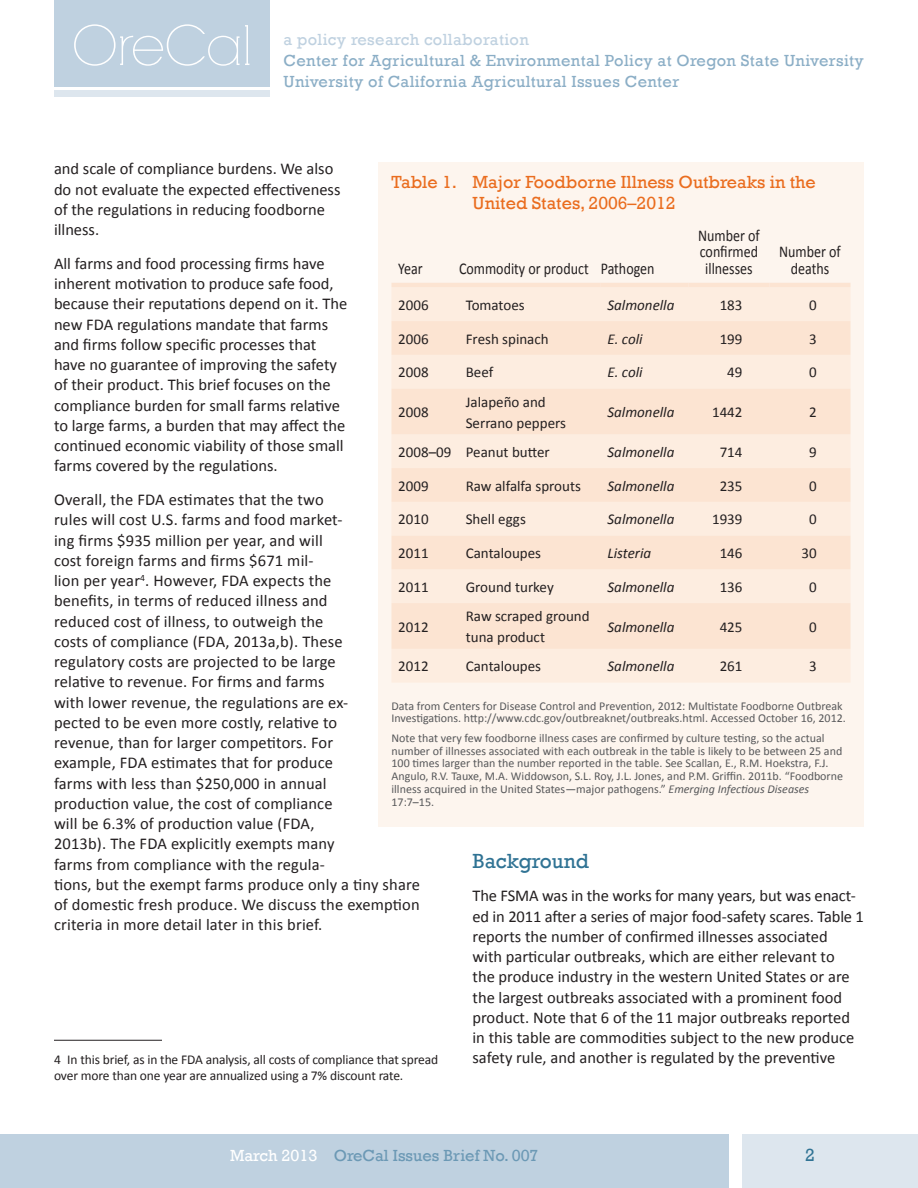
<style>
.page{position:relative;width:918px;height:1188px;background:#fff}
.page>*{position:absolute;margin:0;border:0;box-sizing:border-box;transform-origin:0 0}
.t1{font:54px "RNS Camelia";letter-spacing:-.01em;color:#fff}
.t2{font:21px "Rockwell";color:#307394}
.t3{font:18px/21px "Rockwell";color:#ea6d1f}
.t4{font:18px "Rockwell";color:#307394}
.t5{font:16.5px/20.2px "Calibri";color:#231f20}
.t6{font:16.5px "Rockwell";letter-spacing:.02em;color:#8baec6}
.t7{font:16.5px/16.5px "Calibri";color:#231f20;text-align:center;scale:.85 1}
.t8{font:16.5px "Rockwell";color:#6c99b5}
.t9{font:16.5px "Rockwell";letter-spacing:.02em;color:#bfd1e0}
.t10{font:15px/21px "Calibri";color:#231f20}
.t11{font:italic 15px "Calibri";color:#231f20}
.t12{font:13.5px/16.5px "Calibri";letter-spacing:-.01em;color:#231f20}
.t13{font:12px/12.8px "Calibri";color:#57585a}
.s1{font-style:italic}
.s2{color:#fff}
</style>
<div class="page">
<div style="left:0;top:1134px;width:729px;height:54px;background:#bfd1e0"></div>
<div style="left:742px;top:1134px;width:176px;height:54px;background:#dde6ee"></div>
<div style="left:54px;top:0;width:216px;height:87px;background:#bfd1e0"></div>
<div style="left:54px;top:90px;width:216px;height:7px;background:#dde6ee"></div>
<hr style="left:54px;top:1040px;width:108px;height:1px;background:#231f20">
<div style="left:378px;top:162px;width:486px;height:664px;background:#fdf5ee"></div>
<div style="left:392px;top:287px;width:458px;height:395px;background:#fdede0"></div>
<svg style="left:392px;top:321px;width:458px;height:328px;fill:#fce4d2"></svg>
<hr style="left:392px;top:283px;width:67px;height:4px;background:#fce4d2">
<hr style="left:459px;top:283px;width:142px;height:4px;background:#fce4d2">
<hr style="left:601px;top:283px;width:87px;height:4px;background:#fce4d2">
<hr style="left:688px;top:283px;width:82px;height:4px;background:#fce4d2">
<hr style="left:770px;top:283px;width:80px;height:4px;background:#fce4d2">
<h1 class="t1" style="left:72px;top:14px;width:182px">OreCal</h1>
<p class="t9" style="left:284px;top:30px;width:247px">a policy research collaboration</p>
<p class="t6" style="left:284px;top:51px;width:582px">Center for Agricultural &amp; Environmental Policy at Oregon State University</p>
<p class="t6" style="left:284px;top:72px;width:397px">University of California Agricultural Issues Center</p>
<p class="t5" style="left:54px;top:159px;width:288px">and scale of compliance burdens. We also do not evaluate the expected effectiveness of the regulations in reducing foodborne illness.</p>
<p class="t5" style="left:54px;top:253px;width:295px">All farms and food processing firms have inherent motivation to produce safe food, because their reputations depend on it. The new FDA regulations mandate that farms and firms follow specific processes that have no guarantee of improving the safety of their product. This brief focuses on the compliance burden for small farms relative to large farms, a burden that may affect the continued economic viability of those small farms covered by the regulations.</p>
<p class="t5" style="left:54px;top:490px;width:368px">Overall, the FDA estimates that the two<br>rules will cost U.S. farms and food market-<br>ing firms $935 million per year, and will<br>cost foreign farms and firms $671 mil-<br>lion per year<sup>4</sup>. However, FDA expects the<br>benefits, in terms of reduced illness and<br>reduced cost of illness, to outweigh the<br>costs of compliance (FDA, 2013a,b). These<br>regulatory costs are projected to be large<br>relative to revenue. For firms and farms<br>with lower revenue, the regulations are ex-<br>pected to be even more costly, relative to<br>revenue, than for larger competitors. For<br>example, FDA estimates that for produce<br>farms with less than $250,000 in annual<br>production value, the cost of compliance<br>will be 6.3% of production value (FDA,<br>2013b). The FDA explicitly exempts many<br>farms from compliance with the regula-<br>tions, but the exempt farms produce only a tiny share of domestic fresh produce. We discuss the exemption criteria in more detail later in this brief.</p>
<p class="t3" style="left:472px;top:172px;width:345px;text-indent:-81px">Table 1. Major Foodborne Illness Outbreaks in the<br>United States, 2006–2012</p>
<p class="t7" style="left:698px;top:227px;width:74px">Number of confirmed illnesses</p>
<p class="t7" style="left:779px;top:244px;width:74px">Number of deaths</p>
<p class="t7" style="left:398px;top:260px;width:30px">Year</p>
<p class="t7" style="left:459px;top:260px;width:232px">Commodity or product Pathogen</p>
<p class="t10" style="left:398px;top:294px;width:32px">2006</p>
<p class="t10" style="left:466px;top:294px;width:61px">Tomatoes</p>
<p class="t11" style="left:608px;top:295px;width:68px">Salmonella</p>
<p class="t10" style="left:720px;top:294px;width:24px">183</p>
<p class="t10" style="left:809px;top:294px;width:9px">0</p>
<p class="t10" style="left:398px;top:328px;width:32px">2006</p>
<p class="t10" style="left:466px;top:328px;width:84px">Fresh spinach</p>
<p class="t11" style="left:608px;top:328px;width:37px">E. coli</p>
<p class="t10" style="left:720px;top:328px;width:24px">199</p>
<p class="t10" style="left:809px;top:328px;width:9px">3</p>
<p class="t10" style="left:398px;top:362px;width:32px">2008</p>
<p class="t10" style="left:466px;top:362px;width:29px">Beef</p>
<p class="t11" style="left:608px;top:362px;width:37px">E. coli</p>
<p class="t10" style="left:727px;top:362px;width:17px">49</p>
<p class="t10" style="left:809px;top:362px;width:9px">0</p>
<p class="t10" style="left:398px;top:402px;width:32px">2008</p>
<p class="t10" style="left:466px;top:391px;width:102px">Jalapeño and<br>Serrano peppers</p>
<p class="t11" style="left:608px;top:402px;width:68px">Salmonella</p>
<p class="t10" style="left:712px;top:402px;width:32px">1442</p>
<p class="t10" style="left:809px;top:402px;width:9px">2</p>
<p class="t10" style="left:398px;top:441px;width:153px">2008–09 Peanut butter</p>
<p class="t11" style="left:608px;top:442px;width:68px">Salmonella</p>
<p class="t10" style="left:720px;top:441px;width:24px">714</p>
<p class="t10" style="left:809px;top:441px;width:9px">9</p>
<p class="t10" style="left:398px;top:475px;width:32px">2009</p>
<p class="t10" style="left:466px;top:475px;width:117px">Raw alfalfa sprouts</p>
<p class="t11" style="left:608px;top:475px;width:68px">Salmonella</p>
<p class="t10" style="left:720px;top:475px;width:24px">235</p>
<p class="t10" style="left:809px;top:475px;width:9px">0</p>
<p class="t10" style="left:398px;top:509px;width:32px">2010</p>
<p class="t10" style="left:466px;top:509px;width:62px">Shell eggs</p>
<p class="t11" style="left:608px;top:509px;width:68px">Salmonella</p>
<p class="t10" style="left:712px;top:509px;width:32px">1939</p>
<p class="t10" style="left:809px;top:509px;width:9px">0</p>
<p class="t10" style="left:398px;top:543px;width:32px">2011</p>
<p class="t10" style="left:466px;top:543px;width:77px">Cantaloupes</p>
<p class="t11" style="left:608px;top:543px;width:45px">Listeria</p>
<p class="t10" style="left:720px;top:543px;width:24px">146</p>
<p class="t10" style="left:802px;top:543px;width:17px">30</p>
<p class="t10" style="left:398px;top:576px;width:32px">2011</p>
<p class="t10" style="left:466px;top:576px;width:90px">Ground turkey</p>
<p class="t11" style="left:608px;top:577px;width:68px">Salmonella</p>
<p class="t10" style="left:720px;top:576px;width:24px">136</p>
<p class="t10" style="left:809px;top:576px;width:9px">0</p>
<p class="t10" style="left:398px;top:616px;width:32px">2012</p>
<p class="t10" style="left:466px;top:606px;width:125px">Raw scraped ground tuna product</p>
<p class="t11" style="left:608px;top:616px;width:68px">Salmonella</p>
<p class="t10" style="left:720px;top:616px;width:24px">425</p>
<p class="t10" style="left:809px;top:616px;width:9px">0</p>
<p class="t10" style="left:398px;top:656px;width:32px">2012</p>
<p class="t10" style="left:466px;top:656px;width:77px">Cantaloupes</p>
<p class="t11" style="left:608px;top:656px;width:68px">Salmonella</p>
<p class="t10" style="left:720px;top:656px;width:24px">261</p>
<p class="t10" style="left:809px;top:656px;width:9px">3</p>
<p class="t13" style="left:392px;top:699px;width:456px">Data from Centers for Disease Control and Prevention, 2012: Multistate Foodborne Outbreak<br>Investigations. http://www.cdc.gov/outbreaknet/outbreaks.html. Accessed October 16, 2012.</p>
<p class="t13" style="left:392px;top:732px;width:453px">Note that very few foodborne illness cases are confirmed by culture testing, so the actual number of illnesses associated with each outbreak in the table is likely to be between 25 and 100 times larger than the number reported in the table. See Scallan, E., R.M. Hoekstra, F.J.<br>Angulo, R.V. Tauxe, M.A. Widdowson, S.L. Roy, J.L. Jones, and P.M. Griffin. 2011b. “Foodborne illness acquired in the United States—major pathogens.” <span class="s1">Emerging Infectious Diseases </span>17:7–15.</p>
<p class="t2" style="left:472px;top:849px;width:118px">Background</p>
<p class="t5" style="left:472px;top:886px;width:393px">The FSMA was in the works for many years, but was enact&shy;ed in 2011 after a series of major food-safety scares. Table 1 reports the number of confirmed illnesses associated<br>with particular outbreaks, which are either relevant to<br>the produce industry in the western United States or are the largest outbreaks associated with a prominent food product. Note that 6 of the 11 major outbreaks reported in this table are commodities subject to the new produce safety rule, and another is regulated by the preventive</p>
<p class="t12" style="left:54px;top:1051px;width:386px">4 In this brief, as in the FDA analysis, all costs of compliance that spread over more than one year are annualized using a 7% discount rate.</p>
<p class="t8" style="left:230px;top:1146px;width:310px"><span class="s2">March 2013</span> OreCal Issues Brief No. 007</p>
<p class="t4" style="left:805px;top:1145px;width:11px">2</p>
</div>
